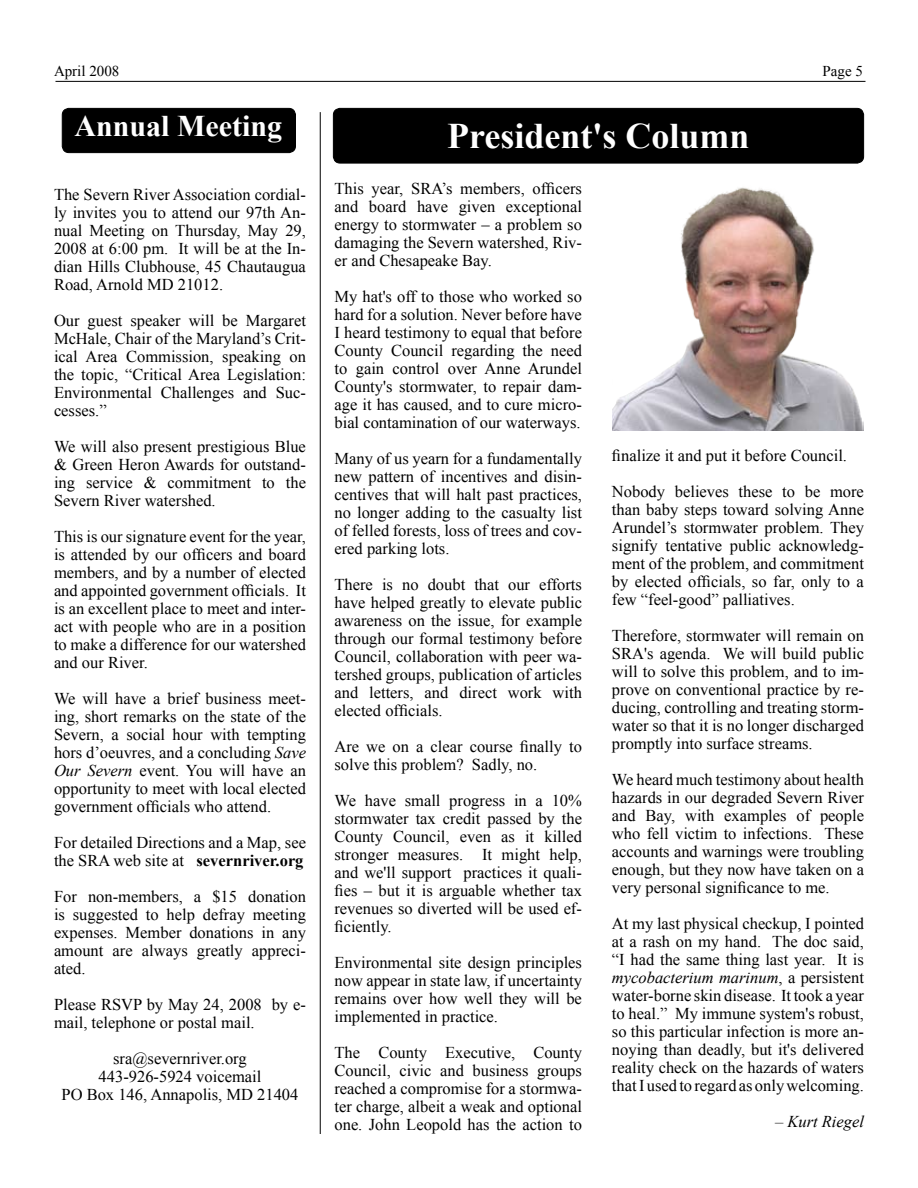
<style>
.page{position:relative;width:918px;height:1188px;background:#fff}
.page>*{position:absolute;margin:0;border:0;box-sizing:border-box;transform-origin:0 0}
.t1{font:700 36px "Times New Roman";color:#fff}
.t2{font:700 30px "Times New Roman";color:#fff}
.t3{font:16.5px/18px "Times New Roman";color:#000;text-align:justify}
.t4{font:italic 16.5px "Times New Roman";color:#000}
.t5{font:15px "Times New Roman";color:#000}
.s1{font-style:italic}
.s2{font-weight:700}
</style>
<div class="page">
<hr style="left:56px;top:81px;width:810px;height:1px;background:#000">
<div style="left:333px;top:108px;width:531px;height:55px;background:#000;border-radius:7px"></div>
<div style="left:333px;top:108px;width:531px;height:55px;border:1px solid #000;border-radius:7px"></div>
<img style="left:612px;top:187px;width:252px;height:243px">
<div style="left:62px;top:108px;width:234px;height:45px;background:#000;border-radius:7px"></div>
<div style="left:62px;top:108px;width:234px;height:45px;border:1px solid #000;border-radius:7px"></div>
<hr style="left:320px;top:112px;width:1px;height:1022px;background:#000">
<p class="t5" style="left:54px;top:61px;width:67px">April 2008</p>
<p class="t5" style="left:823px;top:61px;width:42px">Page 5</p>
<h2 class="t2" style="left:75px;top:105px;width:209px">Annual Meeting</h2>
<p class="t3" style="left:54px;top:185px;width:254px">The Severn River Association cordial&shy;ly invites you to attend our 97th An&shy;nual Meeting on Thursday, May 29, 2008 at 6:00 pm. It will be at the In&shy;dian Hills Clubhouse, 45 Chautaugua Road, Arnold MD 21012.</p>
<p class="t3" style="left:54px;top:311px;width:254px">Our guest speaker will be Margaret McHale, Chair of the Maryland’s Crit&shy;ical Area Commission, speaking on the topic, “Critical Area Legislation:<br>Environmental Challenges and Suc&shy;cesses.”</p>
<p class="t3" style="left:54px;top:437px;width:254px">We will also present prestigious Blue &amp; Green Heron Awards for outstand&shy;ing service &amp; commitment to the Severn River watershed.</p>
<p class="t3" style="left:54px;top:527px;width:254px">This is our signature event for the year, is attended by our officers and board members, and by a number of elected and appointed government officials. It is an excellent place to meet and inter&shy;act with people who are in a position to make a difference for our watershed and our River.</p>
<p class="t3" style="left:54px;top:689px;width:254px">We will have a brief business meet&shy;ing, short remarks on the state of the Severn, a social hour with tempting hors d’oeuvres, and a concluding <span class="s1">Save Our Severn</span> event. You will have an opportunity to meet with local elected government officials who attend.</p>
<p class="t3" style="left:54px;top:834px;width:254px">For detailed Directions and a Map, see the SRA web site at <span class="s2">severnriver.org</span></p>
<p class="t3" style="left:54px;top:888px;width:254px">For non-members, a $15 donation is suggested to help defray meeting expenses. Member donations in any amount are always greatly appreci&shy;ated.</p>
<p class="t3" style="left:54px;top:996px;width:253px">Please RSVP by May 24, 2008 by e&shy;mail, telephone or postal mail.</p>
<p class="t3" style="left:62px;top:1050px;width:238px;text-align:center">sra@severnriver.org<br>443-926-5924 voicemail<br>PO Box 146, Annapolis, MD 21404</p>
<h1 class="t1" style="left:447px;top:111px;width:304px">President's Column</h1>
<p class="t3" style="left:334px;top:179px;width:249px">This year, SRA’s members, officers and board have given exceptional energy to stormwater – a problem so damaging the Severn watershed, Riv&shy;er and Chesapeake Bay.</p>
<p class="t3" style="left:334px;top:287px;width:249px">My hat's off to those who worked so hard for a solution. Never before have I heard testimony to equal that before County Council regarding the need to gain control over Anne Arundel County's stormwater, to repair dam&shy;age it has caused, and to cure micro&shy;bial contamination of our waterways.</p>
<p class="t3" style="left:334px;top:449px;width:249px">Many of us yearn for a fundamentally new pattern of incentives and disin&shy;centives that will halt past practices, no longer adding to the casualty list of felled forests, loss of trees and cov&shy;ered parking lots.</p>
<p class="t3" style="left:334px;top:575px;width:249px">There is no doubt that our efforts have helped greatly to elevate public awareness on the issue, for example through our formal testimony before Council, collaboration with peer wa&shy;tershed groups, publication of articles and letters, and direct work with elected officials.</p>
<p class="t3" style="left:334px;top:737px;width:249px">Are we on a clear course finally to solve this problem? Sadly, no.</p>
<p class="t3" style="left:334px;top:791px;width:249px">We have small progress in a 10% stormwater tax credit passed by the County Council, even as it killed stronger measures. It might help, and we'll support practices it quali&shy;fies – but it is arguable whether tax revenues so diverted will be used ef&shy;ficiently.</p>
<p class="t3" style="left:334px;top:953px;width:249px">Environmental site design principles now appear in state law, if uncertainty remains over how well they will be implemented in practice.</p>
<p class="t3" style="left:334px;top:1043px;width:249px">The County Executive, County Council, civic and business groups reached a compromise for a stormwa&shy;ter charge, albeit a weak and optional one. John Leopold has the action to</p>
<p class="t3" style="left:612px;top:437px;width:253px;line-height:36px">finalize it and put it before Council.<br>Nobody believes these to be more</p>
<p class="t3" style="left:612px;top:500px;width:254px">than baby steps toward solving Anne Arundel’s stormwater problem. They signify tentative public acknowledg&shy;ment of the problem, and commitment by elected officials, so far, only to a few “feel-good” palliatives.</p>
<p class="t3" style="left:612px;top:626px;width:254px">Therefore, stormwater will remain on SRA's agenda. We will build public will to solve this problem, and to im&shy;prove on conventional practice by re&shy;ducing, controlling and treating storm&shy;water so that it is no longer discharged promptly into surface streams.</p>
<p class="t3" style="left:612px;top:770px;width:254px">We heard much testimony about health hazards in our degraded Severn River and Bay, with examples of people who fell victim to infections. These accounts and warnings were troubling enough, but they now have taken on a very personal significance to me.</p>
<p class="t3" style="left:612px;top:914px;width:254px">At my last physical checkup, I pointed at a rash on my hand. The doc said, “I had the same thing last year. It is <span class="s1">mycobacterium marinum</span>, a persistent water-borne skin disease. It took a year to heal.” My immune system's robust, so this particular infection is more an&shy;noying than deadly, but it's delivered reality check on the hazards of waters that I used to regard as only welcoming.</p>
<p class="t4" style="left:775px;top:1110px;width:90px">– Kurt Riegel</p>
</div>
